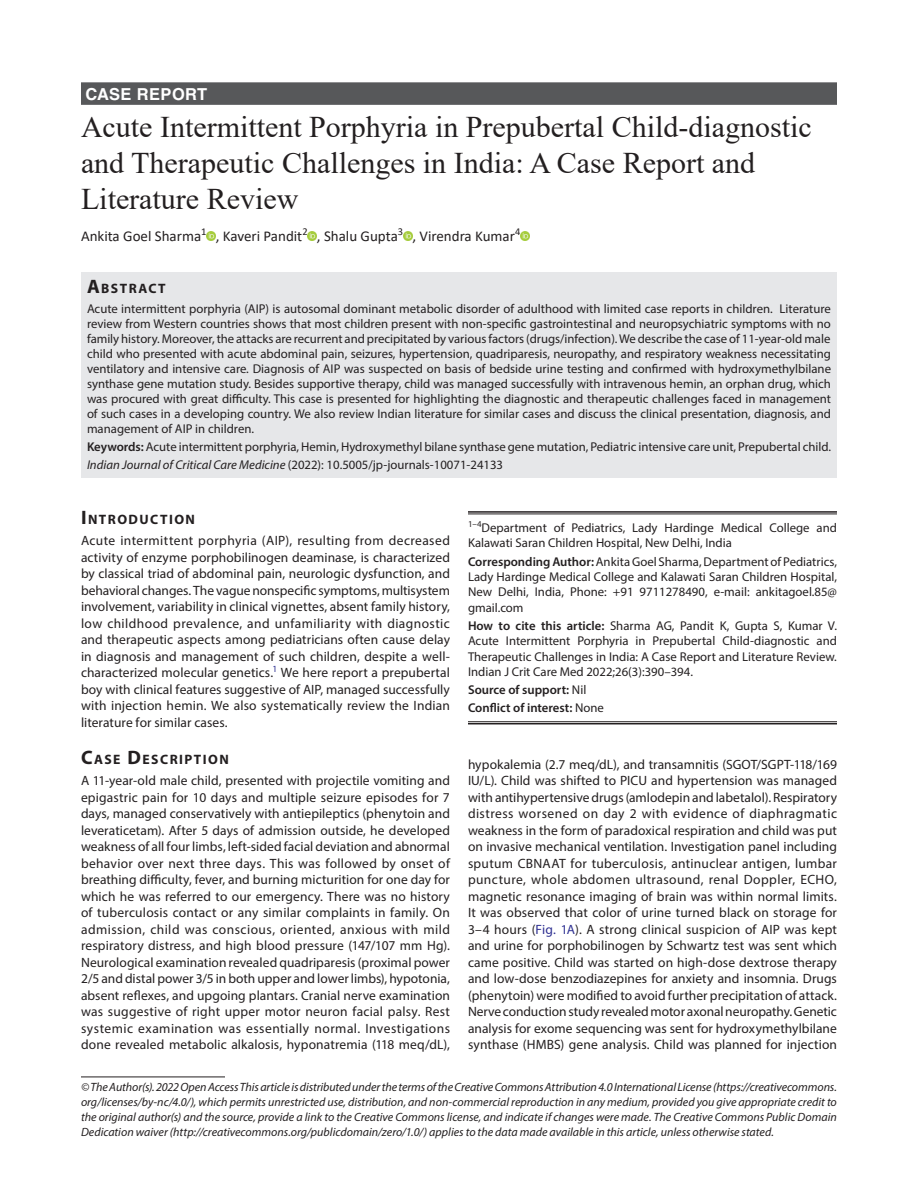
<style>
.page{position:relative;width:918px;height:1188px;background:#fff}
.page>*{position:absolute;margin:0;border:0;box-sizing:border-box;transform-origin:0 0}
.t1{font:30px/36px "Times New Roman";color:#231f20}
.ArticleType{font:700 16.5px "Helvetica LT Std";letter-spacing:.025em;color:#fff}
.AuthorName{font:15px "Calibri";color:#231f20}
.Head-1{font:700 13.65px "Myriad Pro";letter-spacing:.105em;color:#231f20}
.AbstractTitle{font:700 13.65px "Myriad Pro";letter-spacing:.105em;color:#231f20}
.Para-NoIndent{font:13.5px/16.5px "Myriad Pro";letter-spacing:.01em;color:#231f20;text-align:justify}
.Abstract-Para-first{font:12.75px/15px "Myriad Pro";color:#231f20;text-align:justify}
.How_to_Cite{font:12.75px/15.3px "Myriad Pro";color:#231f20;text-align:justify}
.Corresponding_Author{font:12.75px/15.3px "Myriad Pro";color:#231f20;text-align:justify}
.Keywords{font:12.75px "Myriad Pro";color:#231f20}
.Affiliation-first{font:12.75px/15.3px "Myriad Pro";color:#231f20}
.JT_DOI{font:12.75px "Myriad Pro";color:#231f20}
.COI{font:600 12.75px "Myriad Pro";color:#231f20}
.How_to_Cite-2{font:600 12.75px "Myriad Pro";color:#231f20}
.FootNote{font:italic 12px/15px "Myriad Pro";color:#231f20;text-align:justify}
.s1{font-size:19.5px}
.s2{font-weight:600}
.s3{font-style:italic}
.s4{font-weight:400}
.s5{color:#2e3092}
</style>
<div class="page">
<div style="left:81px;top:82px;width:756px;height:23px;background:#57585a"></div>
<div style="left:81px;top:272px;width:756px;height:26px;background:#e6e7e9"></div>
<div style="left:81px;top:297px;width:756px;height:145px;background:#e6e7e9"></div>
<div style="left:81px;top:435px;width:756px;height:25px;background:#e6e7e9"></div>
<div style="left:81px;top:453px;width:756px;height:25px;background:#e6e7e9"></div>
<svg style="left:207px;top:231px;width:9px;height:10px"></svg>
<svg style="left:308px;top:231px;width:9px;height:9px"></svg>
<svg style="left:403px;top:231px;width:9px;height:9px"></svg>
<svg style="left:520px;top:231px;width:10px;height:9px"></svg>
<hr style="left:81px;top:1077px;width:144px;height:1px;background:#231f20">
<hr style="left:468px;top:511px;width:369px;height:2px;background:#231f20">
<hr style="left:468px;top:514px;width:369px;height:1px;background:#231f20">
<hr style="left:468px;top:721px;width:369px;height:1px;background:#231f20">
<hr style="left:468px;top:723px;width:369px;height:1px;background:#231f20">
<p class="ArticleType" style="left:86px;top:84px;width:123px">CASE REPORT</p>
<p class="t1" style="left:81px;top:108px;width:732px">Acute Intermittent Porphyria in Prepubertal Child-diagnostic and Therapeutic Challenges in India: A Case Report and<br>Literature Review</p>
<p class="AuthorName" style="left:81px;top:225px;width:441px">Ankita Goel Sharma<sup>1</sup> , Kaveri Pandit<sup>2</sup> , Shalu Gupta<sup>3</sup> , Virendra Kumar<sup>4</sup></p>
<p class="AbstractTitle" style="left:87px;top:280px;width:80px"><span class="s1">A</span>BSTRACT</p>
<p class="Abstract-Para-first" style="left:87px;top:301px;width:746px">Acute intermittent porphyria (AIP) is autosomal dominant metabolic disorder of adulthood with limited case reports in children. Literature review from Western countries shows that most children present with non-specific gastrointestinal and neuropsychiatric symptoms with no family history. Moreover, the attacks are recurrent and precipitated by various factors (drugs/infection). We describe the case of 11-year-old male child who presented with acute abdominal pain, seizures, hypertension, quadriparesis, neuropathy, and respiratory weakness necessitating ventilatory and intensive care. Diagnosis of AIP was suspected on basis of bedside urine testing and confirmed with hydroxymethylbilane synthase gene mutation study. Besides supportive therapy, child was managed successfully with intravenous hemin, an orphan drug, which was procured with great difficulty. This case is presented for highlighting the diagnostic and therapeutic challenges faced in management of such cases in a developing country. We also review Indian literature for similar cases and discuss the clinical presentation, diagnosis, and management of AIP in children.</p>
<p class="Keywords" style="left:87px;top:438px;width:746px"><span class="s2">Keywords:</span> Acute intermittent porphyria, Hemin, Hydroxymethyl bilane synthase gene mutation, Pediatric intensive care unit, Prepubertal child.</p>
<p class="JT_DOI" style="left:87px;top:456px;width:418px"><span class="s3">Indian Journal of Critical Care Medicine</span> (2022): 10.5005/jp-journals-10071-24133</p>
<p class="Head-1" style="left:81px;top:511px;width:116px"><span class="s1">I</span>NTRODUCTION</p>
<p class="Para-NoIndent" style="left:81px;top:532px;width:371px">Acute intermittent porphyria (AIP), resulting from decreased activity of enzyme porphobilinogen deaminase, is characterized by classical triad of abdominal pain, neurologic dysfunction, and behavioral changes. The vague nonspecific symptoms, multisystem involvement, variability in clinical vignettes, absent family history, low childhood prevalence, and unfamiliarity with diagnostic and therapeutic aspects among pediatricians often cause delay in diagnosis and management of such children, despite a well&shy;characterized molecular genetics.<sup>1</sup> We here report a prepubertal boy with clinical features suggestive of AIP, managed successfully with injection hemin. We also systematically review the Indian literature for similar cases.</p>
<p class="Head-1" style="left:81px;top:751px;width:149px"><span class="s1">C</span>ASE <span class="s1">D</span>ESCRIPTION</p>
<p class="Para-NoIndent" style="left:81px;top:772px;width:371px">A 11-year-old male child, presented with projectile vomiting and epigastric pain for 10 days and multiple seizure episodes for 7 days, managed conservatively with antiepileptics (phenytoin and leveraticetam). After 5 days of admission outside, he developed weakness of all four limbs, left-sided facial deviation and abnormal behavior over next three days. This was followed by onset of breathing difficulty, fever, and burning micturition for one day for which he was referred to our emergency. There was no history of tuberculosis contact or any similar complaints in family. On admission, child was conscious, oriented, anxious with mild respiratory distress, and high blood pressure (147/107 mm Hg).<br>Neurological examination revealed quadriparesis (proximal power 2/5 and distal power 3/5 in both upper and lower limbs), hypotonia, absent reflexes, and upgoing plantars. Cranial nerve examination was suggestive of right upper motor neuron facial palsy. Rest systemic examination was essentially normal. Investigations done revealed metabolic alkalosis, hyponatremia (118 meq/dL),</p>
<p class="FootNote" style="left:81px;top:1079px;width:758px">© The Author(s). 2022 Open Access This article is distributed under the terms of the Creative Commons Attribution 4.0 International License (https://creativecommons. org/licenses/by-nc/4.0/), which permits unrestricted use, distribution, and non-commercial reproduction in any medium, provided you give appropriate credit to the original author(s) and the source, provide a link to the Creative Commons license, and indicate if changes were made. The Creative Commons Public Domain Dedication waiver (http://creativecommons.org/publicdomain/zero/1.0/) applies to the data made available in this article, unless otherwise stated.</p>
<p class="Affiliation-first" style="left:468px;top:520px;width:371px"><sup>1–4</sup>Department of Pediatrics, Lady Hardinge Medical College and<br>Kalawati Saran Children Hospital, New Delhi, India</p>
<p class="Corresponding_Author" style="left:468px;top:554px;width:371px"><span class="s2">Corresponding Author:</span> Ankita Goel Sharma, Department of Pediatrics, Lady Hardinge Medical College and Kalawati Saran Children Hospital, New Delhi, India, Phone: +91 9711278490, e-mail: ankitagoel.85@ gmail.com</p>
<p class="How_to_Cite" style="left:468px;top:618px;width:370px"><span class="s2">How to cite this article:</span> Sharma AG, Pandit K, Gupta S, Kumar V.<br>Acute Intermittent Porphyria in Prepubertal Child-diagnostic and Therapeutic Challenges in India: A Case Report and Literature Review.<br>Indian J Crit Care Med 2022;26(3):390–394.</p>
<p class="How_to_Cite-2" style="left:468px;top:682px;width:120px">Source of support: <span class="s4">Nil</span></p>
<p class="COI" style="left:468px;top:700px;width:137px">Conflict of interest: <span class="s4">None</span></p>
<p class="Para-NoIndent" style="left:468px;top:756px;width:371px">hypokalemia (2.7 meq/dL), and transamnitis (SGOT/SGPT-118/169<br>IU/L). Child was shifted to PICU and hypertension was managed with antihypertensive drugs (amlodepin and labetalol). Respiratory distress worsened on day 2 with evidence of diaphragmatic weakness in the form of paradoxical respiration and child was put on invasive mechanical ventilation. Investigation panel including sputum CBNAAT for tuberculosis, antinuclear antigen, lumbar puncture, whole abdomen ultrasound, renal Doppler, ECHO, magnetic resonance imaging of brain was within normal limits.<br>It was observed that color of urine turned black on storage for 3–4 hours (<span class="s5">Fig. 1A</span>). A strong clinical suspicion of AIP was kept and urine for porphobilinogen by Schwartz test was sent which came positive. Child was started on high-dose dextrose therapy and low-dose benzodiazepines for anxiety and insomnia. Drugs (phenytoin) were modified to avoid further precipitation of attack.<br>Nerve conduction study revealed motor axonal neuropathy. Genetic analysis for exome sequencing was sent for hydroxymethylbilane synthase (HMBS) gene analysis. Child was planned for injection</p>
</div>
